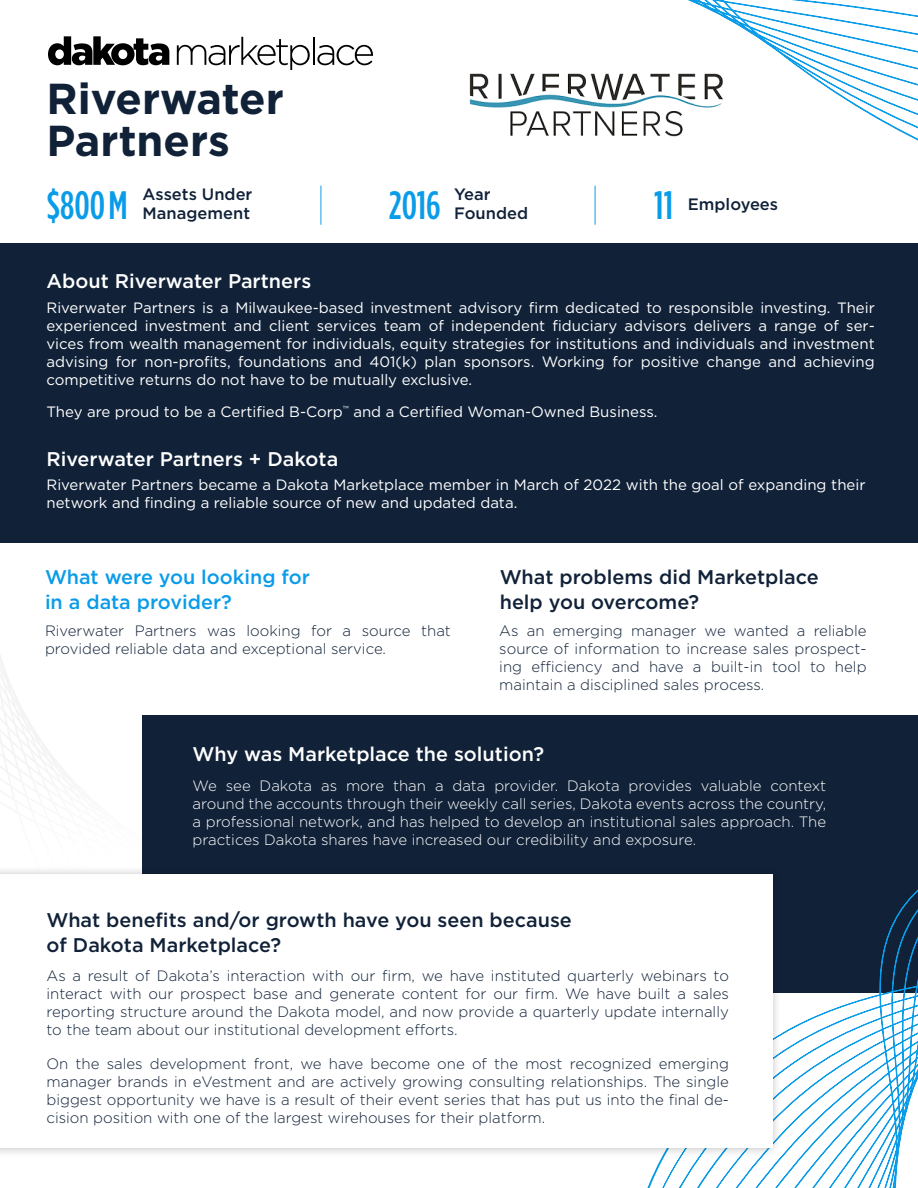
<style>
.page{position:relative;width:918px;height:1188px;background:#fff}
.page>*{position:absolute;margin:0;border:0;box-sizing:border-box;transform-origin:0 0}
.t1{font:700 43.2px "Gotham";color:#102138}
.t2{font:500 39.6px "Gotham Condensed";color:#0a9ce8}
.t3{font:500 19.8px/25px "Gotham";color:#102138}
.t4{font:500 19.8px "Gotham";color:#fff}
.t5{font:500 19.8px "Gotham";color:#0a9ce8}
.t6{font:500 16.5px "Gotham";color:#102138}
.t7{font:300 15px/18px "Gotham";color:#102138;text-align:justify}
.t8{font:15px/18px "Gotham";color:#fff;text-align:justify}
.t9{font:300 15px/18px "Gotham";color:#fff;text-align:justify}
</style>
<div class="page">
<svg style="left:0;top:655px;width:683px;height:210px"></svg>
<div style="left:143px;top:716px;width:775px;height:277px;background:#102138"></div>
<svg style="left:647px;top:889px;width:271px;height:299px"></svg>
<div style="left:0;top:865px;width:782px;height:293px;background:#000;opacity:.26"></div>
<div style="left:0;top:875px;width:772px;height:273px;background:#fff"></div>
<div style="left:0;top:243px;width:918px;height:299px;background:#102138"></div>
<hr style="left:321px;top:186px;width:1px;height:39px;background:#0a9ce8">
<hr style="left:595px;top:186px;width:1px;height:39px;background:#0a9ce8">
<svg style="left:48px;top:36px;width:121px;height:29px"></svg>
<svg style="left:177px;top:37px;width:133px;height:33px"></svg>
<hr style="left:313px;top:37px;width:2px;height:28px;background:#000">
<svg style="left:317px;top:45px;width:56px;height:20px"></svg>
<img style="left:469px;top:73px;width:174px;height:63px">
<svg style="left:643px;top:0;width:275px;height:141px"></svg>
<p class="t1" style="left:46px;top:70px;width:239px">Riverwater</p>
<p class="t1" style="left:46px;top:112px;width:185px">Partners</p>
<p class="t2" style="left:46px;top:182px;width:83px">$800 M</p>
<p class="t2" style="left:389px;top:182px;width:53px">2016</p>
<p class="t2" style="left:654px;top:182px;width:20px">11</p>
<p class="t6" style="left:688px;top:193px;width:92px">Employees</p>
<p class="t6" style="left:143px;top:183px;width:111px">Assets Under</p>
<p class="t6" style="left:143px;top:203px;width:109px">Management</p>
<p class="t6" style="left:454px;top:183px;width:38px">Year</p>
<p class="t6" style="left:454px;top:203px;width:75px">Founded</p>
<p class="t4" style="left:46px;top:268px;width:266px">About Riverwater Partners</p>
<p class="t8" style="left:46px;top:299px;width:830px">Riverwater Partners is a Milwaukee-based investment advisory firm dedicated to responsible investing. Their experienced investment and client services team of independent fiduciary advisors delivers a range of ser&shy;vices from wealth management for individuals, equity strategies for institutions and individuals and investment advising for non-profits, foundations and 401(k) plan sponsors. Working for positive change and achieving competitive returns do not have to be mutually exclusive.</p>
<p class="t8" style="left:46px;top:403px;width:613px">They are proud to be a Certified B-Corp<sup>™</sup> and a Certified Woman-Owned Business.</p>
<p class="t4" style="left:46px;top:446px;width:293px">Riverwater Partners + Dakota</p>
<p class="t8" style="left:46px;top:475px;width:820px">Riverwater Partners became a Dakota Marketplace member in March of 2022 with the goal of expanding their network and finding a reliable source of new and updated data.</p>
<p class="t5" style="left:45px;top:564px;width:267px">What were you looking for</p>
<p class="t5" style="left:45px;top:589px;width:188px">in a data provider?</p>
<p class="t7" style="left:45px;top:621px;width:407px">Riverwater Partners was looking for a source that provided reliable data and exceptional service.</p>
<p class="t3" style="left:500px;top:564px;width:321px">What problems did Marketplace help you overcome?</p>
<p class="t7" style="left:499px;top:621px;width:369px">As an emerging manager we wanted a reliable source of information to increase sales prospect&shy;ing efficiency and have a built-in tool to help maintain a disciplined sales process.</p>
<p class="t4" style="left:193px;top:741px;width:353px">Why was Marketplace the solution?</p>
<p class="t9" style="left:193px;top:777px;width:635px">We see Dakota as more than a data provider. Dakota provides valuable context around the accounts through their weekly call series, Dakota events across the country, a professional network, and has helped to develop an institutional sales approach. The practices Dakota shares have increased our credibility and exposure.</p>
<p class="t3" style="left:46px;top:908px;width:527px">What benefits and/or growth have you seen because of Dakota Marketplace?</p>
<p class="t7" style="left:46px;top:967px;width:684px">As a result of Dakota’s interaction with our firm, we have instituted quarterly webinars to interact with our prospect base and generate content for our firm. We have built a sales reporting structure around the Dakota model, and now provide a quarterly update internally to the team about our institutional development efforts.</p>
<p class="t7" style="left:46px;top:1054px;width:684px">On the sales development front, we have become one of the most recognized emerging manager brands in eVestment and are actively growing consulting relationships. The single biggest opportunity we have is a result of their event series that has put us into the final de&shy;cision position with one of the largest wirehouses for their platform.</p>
</div>
